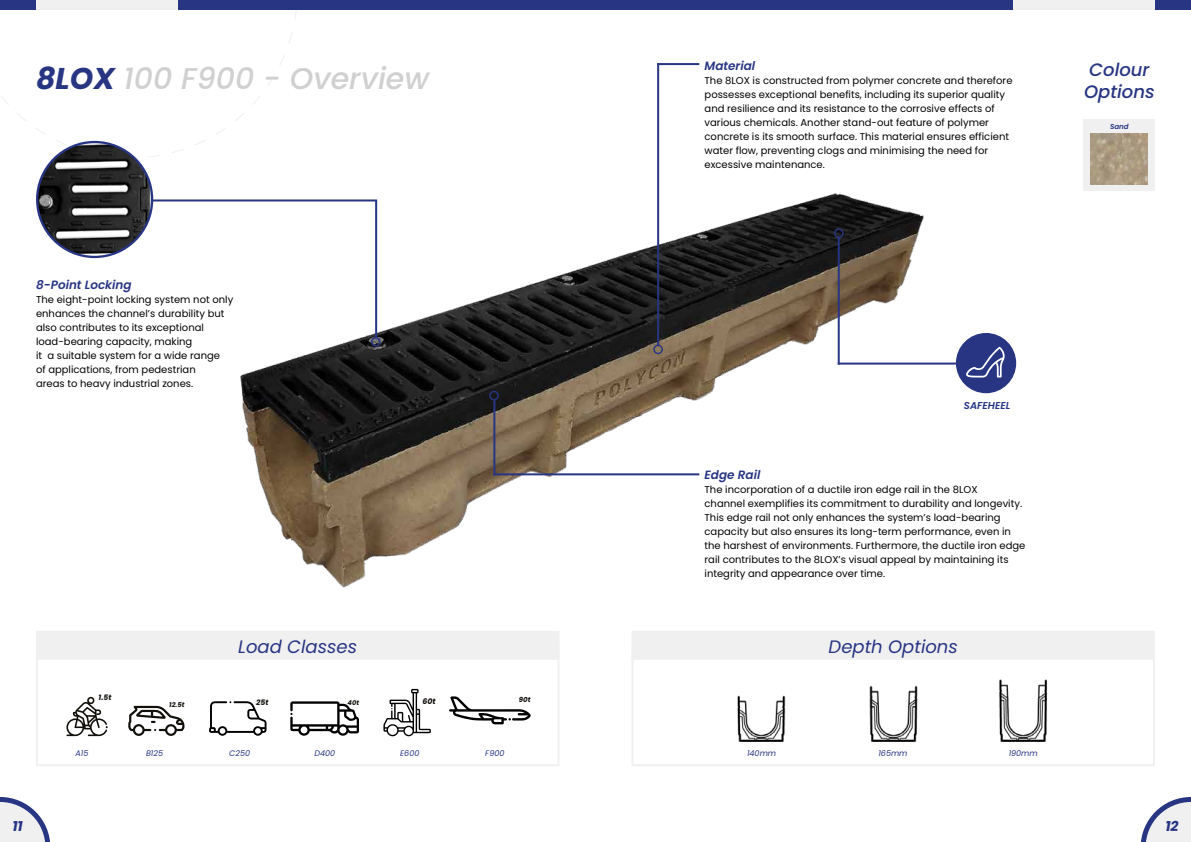
<style>
.page{position:relative;width:1191px;height:842px;background:#fff}
.page>*{position:absolute;margin:0;border:0;box-sizing:border-box;transform-origin:0 0}
.t1{font:italic 500 30px "Poppins";color:#d0d0d0}
.t2{font:italic 18px "Poppins";color:#283583}
.t3{font:italic 500 18px/21.6px "Poppins";color:#283583}
.t4{font:italic 700 14px "Poppins";color:#283583}
.t5{font:italic 600 12px "Poppins";color:#283583}
.t6{font:10px/14px "Poppins";color:#000}
.t7{font:italic 600 10px "Poppins";color:#283583}
.t8{font:italic 8px "Poppins";color:#283583}
.t9{font:italic 700 7.8px "Poppins";color:#12100b}
.t10{font:italic 700 7.6px "Poppins";color:#12100b}
.t11{font:italic 700 7.5px "Poppins";color:#12100b}
.t12{font:italic 600 7.1px "Poppins";color:#283583}
.t13{font:italic 700 7px "Poppins";color:#12100b}
.t14{font:italic 700 6.7px "Poppins";color:#12100b}
.t15{font:italic 700 6.6px "Poppins";color:#12100b}
.s1{font-weight:700;color:#283583}
</style>
<div class="page">
<svg style="left:1px;top:10px;width:296px;height:149px"></svg>
<div style="left:0;top:0;width:1191px;height:10px;background:#283583"></div>
<div style="left:1013px;top:0;width:142px;height:10px;background:#f0f0f1"></div>
<div style="left:36px;top:0;width:142px;height:10px;background:#f0f0f1"></div>
<svg style="left:0;top:797px;width:50px;height:45px"></svg>
<svg style="left:1141px;top:797px;width:50px;height:45px"></svg>
<div style="left:631px;top:648px;width:524px;height:118px;background:#fff;border:2px solid #f0f0f1"></div>
<div style="left:631px;top:631px;width:524px;height:29px;background:#f0f0f1"></div>
<img style="left:192px;top:168px;width:775px;height:420px">
<div style="left:1083px;top:119px;width:72px;height:71px;background:#f0f0f1"></div>
<img style="left:1091px;top:134px;width:56px;height:51px">
<img style="left:37px;top:142px;width:115px;height:115px;border-radius:57px">
<div style="left:36px;top:141px;width:117px;height:117px;border:2px solid #283583;border-radius:50%"></div>
<hr style="left:151px;top:199px;width:226px;height:2px;background:#283583">
<hr style="left:375px;top:201px;width:2px;height:137px;background:#283583">
<div style="left:371px;top:337px;width:9px;height:10px;border:1px solid #283583;border-radius:50%"></div>
<div style="left:36px;top:643px;width:523px;height:123px;background:#fff;border:2px solid #f0f0f1"></div>
<div style="left:36px;top:631px;width:523px;height:29px;background:#f0f0f1"></div>
<hr style="left:657px;top:63px;width:42px;height:2px;background:#283583">
<hr style="left:657px;top:63px;width:2px;height:282px;background:#283583">
<div style="left:653px;top:345px;width:10px;height:9px;border:1px solid #283583;border-radius:50%"></div>
<img style="left:869px;top:685px;width:49px;height:56px">
<img style="left:737px;top:695px;width:49px;height:46px">
<img style="left:999px;top:679px;width:48px;height:62px">
<hr style="left:837px;top:363px;width:119px;height:2px;background:#283583">
<hr style="left:837px;top:237px;width:2px;height:128px;background:#283583">
<div style="left:834px;top:228px;width:9px;height:10px;border:1px solid #283583;border-radius:50%"></div>
<div style="left:956px;top:333px;width:60px;height:60px;background:#283583;border-radius:50%"></div>
<svg style="left:966px;top:347px;width:39px;height:30px"></svg>
<hr style="left:493px;top:473px;width:206px;height:2px;background:#283583">
<hr style="left:493px;top:400px;width:2px;height:75px;background:#283583">
<div style="left:489px;top:391px;width:10px;height:9px;border:1px solid #283583;border-radius:50%"></div>
<svg style="left:383px;top:689px;width:48px;height:47px"></svg>
<svg style="left:449px;top:696px;width:82px;height:28px"></svg>
<svg style="left:66px;top:697px;width:42px;height:39px"></svg>
<svg style="left:290px;top:701px;width:69px;height:35px"></svg>
<svg style="left:209px;top:701px;width:57px;height:35px"></svg>
<svg style="left:128px;top:706px;width:56px;height:30px"></svg>
<p class="t5" style="left:704px;top:59px;width:52px">Material</p>
<p class="t6" style="left:704px;top:74px;width:309px">The 8LOX is constructed from polymer concrete and therefore possesses exceptional benefits, including its superior quality and resilience and its resistance to the corrosive effects of various chemicals. Another stand-out feature of polymer concrete is its smooth surface. This material ensures efficient water flow, preventing clogs and minimising the need for excessive maintenance.</p>
<h1 class="t1" style="left:36px;top:61px;width:395px"><span class="s1">8LOX</span> 100 F900 - Overview</h1>
<h2 class="t3" style="left:1084px;top:59px;width:72px">Colour<br>Options</h2>
<p class="t12" style="left:1110px;top:123px;width:20px">Sand</p>
<p class="t5" style="left:36px;top:278px;width:97px">8-Point Locking</p>
<p class="t6" style="left:36px;top:292px;width:199px">The eight-point locking system not only enhances the channel’s durability but also contributes to its exceptional load-bearing capacity, making<br>it a suitable system for a wide range<br>of applications, from pedestrian<br>areas to heavy industrial zones.</p>
<p class="t7" style="left:964px;top:399px;width:48px">SAFEHEEL</p>
<p class="t5" style="left:704px;top:468px;width:57px">Edge Rail</p>
<p class="t6" style="left:704px;top:482px;width:322px">The incorporation of a ductile iron edge rail in the 8LOX<br>channel exemplifies its commitment to durability and longevity.<br>This edge rail not only enhances the system’s load-bearing capacity but also ensures its long-term performance, even in the harshest of environments. Furthermore, the ductile iron edge rail contributes to the 8LOX’s visual appeal by maintaining its integrity and appearance over time.</p>
<h2 class="t2" style="left:238px;top:636px;width:120px">Load Classes</h2>
<h2 class="t2" style="left:828px;top:636px;width:131px">Depth Options</h2>
<p class="t11" style="left:99px;top:693px;width:14px">1.5t</p>
<p class="t14" style="left:169px;top:701px;width:17px">12.5t</p>
<p class="t10" style="left:256px;top:697px;width:14px">25t</p>
<p class="t15" style="left:347px;top:698px;width:13px">40t</p>
<p class="t9" style="left:422px;top:696px;width:15px">60t</p>
<p class="t13" style="left:519px;top:695px;width:13px">90t</p>
<p class="t8" style="left:75px;top:749px;width:14px">A15</p>
<p class="t8" style="left:146px;top:749px;width:19px">B125</p>
<p class="t8" style="left:229px;top:749px;width:22px">C250</p>
<p class="t8" style="left:314px;top:749px;width:22px">D400</p>
<p class="t8" style="left:400px;top:749px;width:21px">E600</p>
<p class="t8" style="left:485px;top:749px;width:21px">F900</p>
<p class="t8" style="left:747px;top:749px;width:31px">140mm</p>
<p class="t8" style="left:878px;top:749px;width:31px">165mm</p>
<p class="t8" style="left:1008px;top:749px;width:31px">190mm</p>
<h3 class="t4" style="left:12px;top:818px;width:12px">11</h3>
<h3 class="t4" style="left:1165px;top:818px;width:15px">12</h3>
</div>
